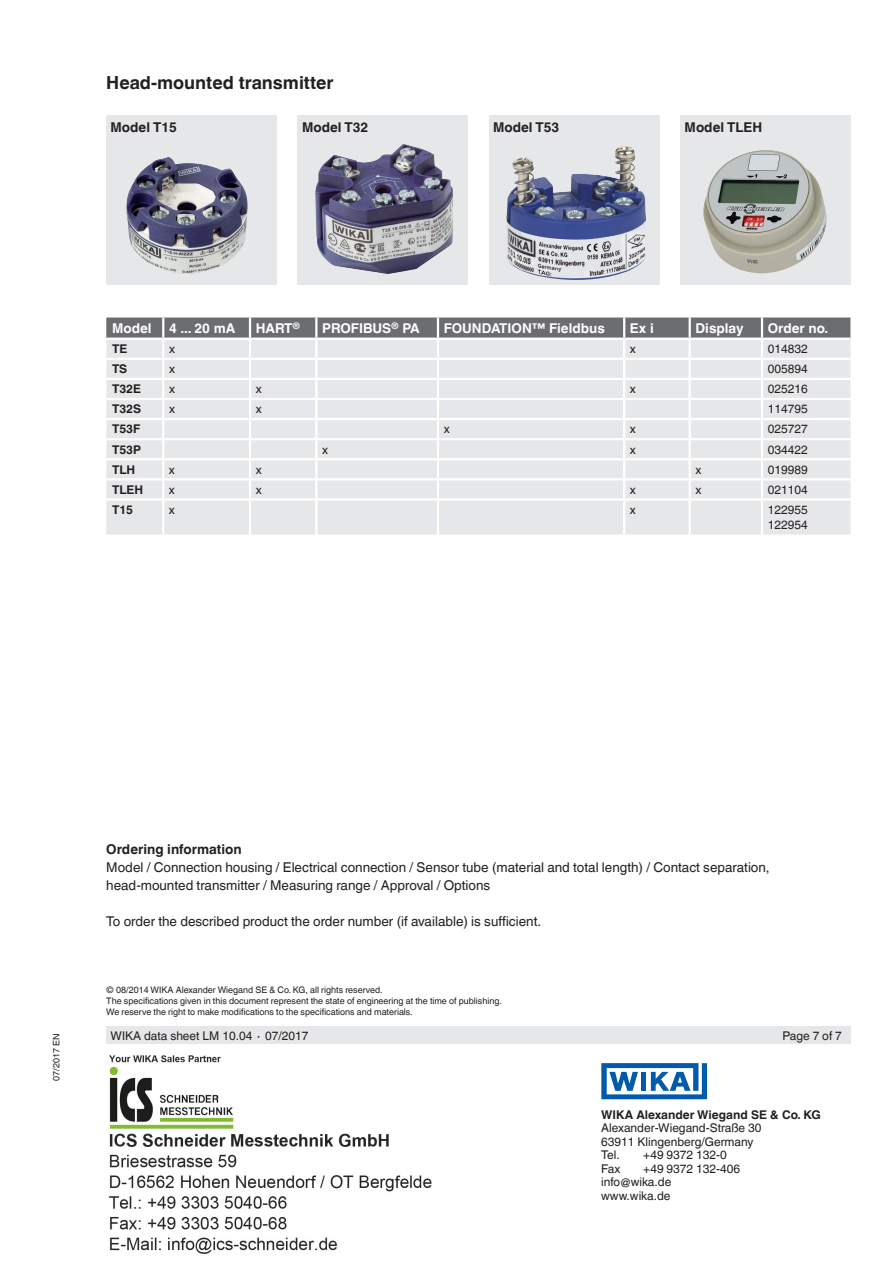
<style>
.page{position:relative;width:893px;height:1263px;background:#fff}
.page>*{position:absolute;margin:0;border:0;box-sizing:border-box;transform-origin:0 0}
.t1{font:700 18px "Helvetica World";color:#231f20}
.t2{font:13.5px/18px "Helvetica World";color:#231f20}
.t3{font:700 13.5px "Helvetica World";color:#fff}
.t4{font:700 13.5px "Helvetica World";color:#231f20}
.t5{font:12px/13.5px "Helvetica World";color:#231f20}
.t6{font:700 12px "Helvetica World";color:#231f20}
.t7{font:9px/10.5px "Helvetica World";color:#231f20}
</style>
<div class="page">
<svg style="left:601px;top:1063px;width:106px;height:36px"></svg>
<div style="left:106px;top:1027px;width:744px;height:17px;background:#e6e7e9"></div>
<div style="left:106px;top:116px;width:170px;height:169px;background:#e6e7e9"></div>
<div style="left:298px;top:116px;width:170px;height:169px;background:#e6e7e9"></div>
<div style="left:489px;top:116px;width:170px;height:169px;background:#e6e7e9"></div>
<div style="left:680px;top:116px;width:170px;height:169px;background:#e6e7e9"></div>
<div style="left:106px;top:501px;width:744px;height:34px;background:#e6e7e9"></div>
<svg style="left:106px;top:317px;width:744px;height:181px;background:#dbdcde"></svg>
<hr style="left:162px;top:501px;width:2px;height:34px;background:#fff">
<hr style="left:249px;top:501px;width:2px;height:34px;background:#fff">
<hr style="left:315px;top:501px;width:2px;height:34px;background:#fff">
<hr style="left:437px;top:501px;width:2px;height:34px;background:#fff">
<hr style="left:623px;top:501px;width:2px;height:34px;background:#fff">
<hr style="left:689px;top:501px;width:2px;height:34px;background:#fff">
<hr style="left:761px;top:501px;width:2px;height:34px;background:#fff">
<hr style="left:106px;top:338px;width:57px;height:2px;background:#fff">
<hr style="left:163px;top:338px;width:87px;height:2px;background:#fff">
<hr style="left:250px;top:338px;width:66px;height:2px;background:#fff">
<hr style="left:316px;top:338px;width:122px;height:2px;background:#fff">
<hr style="left:438px;top:338px;width:186px;height:2px;background:#fff">
<hr style="left:624px;top:338px;width:66px;height:2px;background:#fff">
<hr style="left:690px;top:338px;width:72px;height:2px;background:#fff">
<hr style="left:762px;top:338px;width:88px;height:2px;background:#fff">
<img style="left:703px;top:150px;width:124px;height:123px">
<img style="left:315px;top:144px;width:138px;height:130px">
<img style="left:506px;top:146px;width:140px;height:134px">
<img style="left:126px;top:157px;width:122px;height:117px">
<img style="left:109px;top:1055px;width:322px;height:199px">
<h1 class="t1" style="left:106px;top:72px;width:229px">Head-mounted transmitter</h1>
<p class="t4" style="left:111px;top:119px;width:68px">Model T15</p>
<p class="t4" style="left:302px;top:119px;width:68px">Model T32</p>
<p class="t4" style="left:493px;top:119px;width:68px">Model T53</p>
<p class="t4" style="left:685px;top:119px;width:79px">Model TLEH</p>
<p class="t3" style="left:112px;top:320px;width:41px">Model</p>
<p class="t3" style="left:169px;top:320px;width:68px">4 ... 20 mA</p>
<p class="t3" style="left:256px;top:320px;width:46px">HART<sup>®</sup></p>
<p class="t3" style="left:322px;top:320px;width:99px">PROFIBUS<sup>®</sup> PA</p>
<p class="t3" style="left:444px;top:320px;width:163px">FOUNDATION™ Fieldbus</p>
<p class="t3" style="left:630px;top:320px;width:25px">Ex i</p>
<p class="t3" style="left:695px;top:320px;width:50px">Display</p>
<p class="t3" style="left:768px;top:320px;width:62px">Order no.</p>
<p class="t6" style="left:112px;top:342px;width:17px">TE</p>
<p class="t5" style="left:169px;top:342px;width:7px">x</p>
<p class="t5" style="left:630px;top:342px;width:7px">x</p>
<p class="t5" style="left:768px;top:342px;width:42px">014832</p>
<p class="t6" style="left:112px;top:362px;width:17px">TS</p>
<p class="t5" style="left:169px;top:362px;width:7px">x</p>
<p class="t5" style="left:768px;top:362px;width:42px">005894</p>
<p class="t6" style="left:112px;top:382px;width:31px">T32E</p>
<p class="t5" style="left:169px;top:382px;width:7px">x</p>
<p class="t5" style="left:256px;top:382px;width:7px">x</p>
<p class="t5" style="left:630px;top:382px;width:7px">x</p>
<p class="t5" style="left:768px;top:382px;width:42px">025216</p>
<p class="t6" style="left:112px;top:402px;width:31px">T32S</p>
<p class="t5" style="left:169px;top:402px;width:7px">x</p>
<p class="t5" style="left:256px;top:402px;width:7px">x</p>
<p class="t5" style="left:768px;top:402px;width:42px">114795</p>
<p class="t6" style="left:112px;top:422px;width:30px">T53F</p>
<p class="t5" style="left:444px;top:422px;width:7px">x</p>
<p class="t5" style="left:630px;top:422px;width:7px">x</p>
<p class="t5" style="left:768px;top:422px;width:42px">025727</p>
<p class="t6" style="left:112px;top:442px;width:31px">T53P</p>
<p class="t5" style="left:322px;top:443px;width:7px">x</p>
<p class="t5" style="left:630px;top:443px;width:7px">x</p>
<p class="t5" style="left:768px;top:443px;width:42px">034422</p>
<p class="t6" style="left:112px;top:462px;width:25px">TLH</p>
<p class="t5" style="left:169px;top:463px;width:7px">x</p>
<p class="t5" style="left:256px;top:463px;width:7px">x</p>
<p class="t5" style="left:695px;top:463px;width:7px">x</p>
<p class="t5" style="left:768px;top:463px;width:42px">019989</p>
<p class="t6" style="left:112px;top:482px;width:33px">TLEH</p>
<p class="t5" style="left:169px;top:483px;width:7px">x</p>
<p class="t5" style="left:256px;top:483px;width:7px">x</p>
<p class="t5" style="left:630px;top:483px;width:7px">x</p>
<p class="t5" style="left:695px;top:483px;width:7px">x</p>
<p class="t5" style="left:768px;top:483px;width:42px">021104</p>
<p class="t6" style="left:112px;top:503px;width:23px">T15</p>
<p class="t5" style="left:169px;top:503px;width:7px">x</p>
<p class="t5" style="left:630px;top:503px;width:7px">x</p>
<p class="t5" style="left:768px;top:502px;width:42px;line-height:15px">122955<br>122954</p>
<p class="t4" style="left:106px;top:841px;width:137px">Ordering information</p>
<p class="t2" style="left:106px;top:858px;width:665px">Model / Connection housing / Electrical connection / Sensor tube (material and total length) / Contact separation, head-mounted transmitter / Measuring range / Approval / Options</p>
<p class="t2" style="left:106px;top:912px;width:436px">To order the described product the order number (if available) is sufficient.</p>
<p class="t7" style="left:106px;top:985px;width:397px">© 08/2014 WIKA Alexander Wiegand SE &amp; Co. KG, all rights reserved.<br>The specifications given in this document represent the state of engineering at the time of publishing.<br>We reserve the right to make modifications to the specifications and materials.</p>
<p class="t7" style="left:51px;top:1081px;width:49px;rotate:-90deg">07/2017 EN</p>
<p class="t5" style="left:111px;top:1029px;width:200px">WIKA data sheet LM 10.04 ∙ 07/2017</p>
<p class="t5" style="left:782px;top:1029px;width:61px">Page 7 of 7</p>
<p class="t6" style="left:601px;top:1107px;width:221px">WIKA Alexander Wiegand SE &amp; Co. KG</p>
<p class="t5" style="left:601px;top:1121px;width:162px">Alexander-Wiegand-Straße 30<br>63911 Klingenberg/Germany<br>Tel.</p>
<p class="t5" style="left:643px;top:1148px;width:85px">+49 9372 132-0</p>
<p class="t5" style="left:601px;top:1161px;width:21px">Fax</p>
<p class="t5" style="left:601px;top:1161px;width:140px;text-indent:42px">+49 9372 132-406 info@wika.de www.wika.de</p>
</div>
